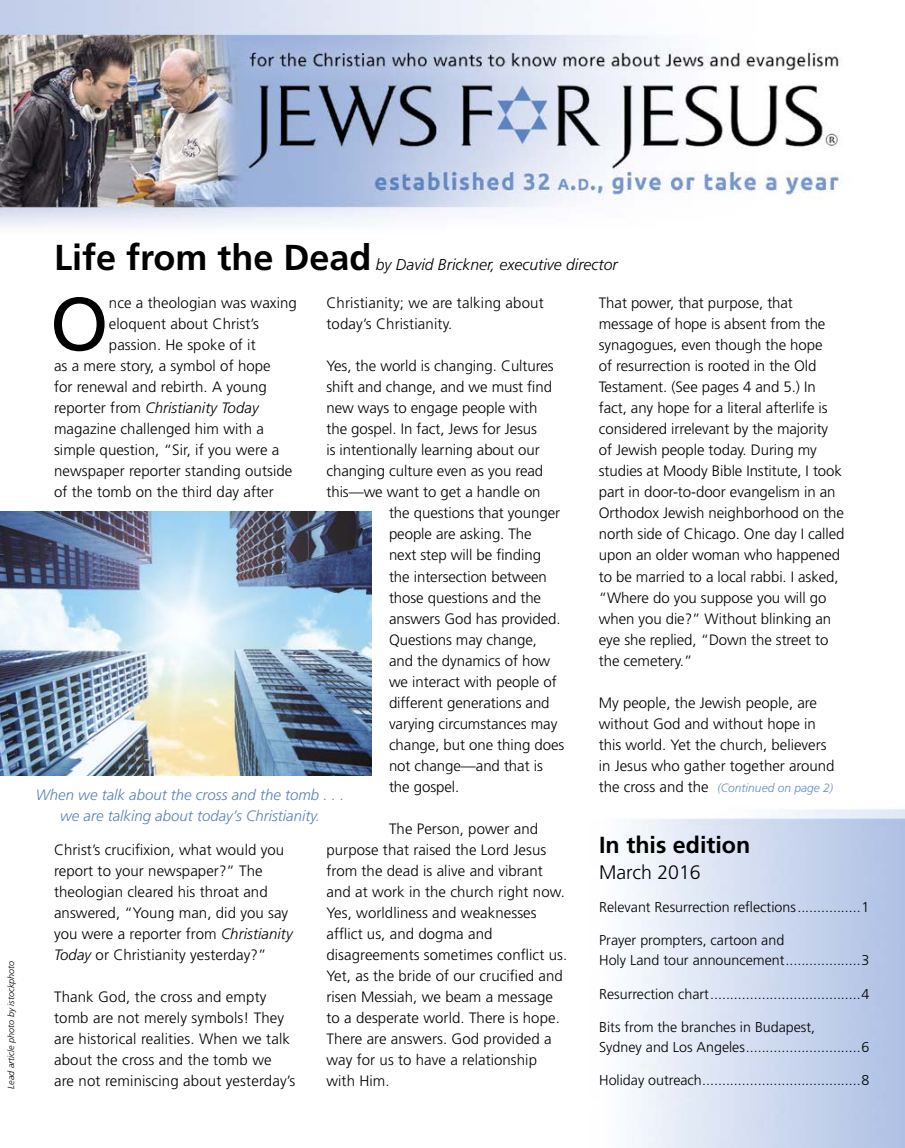
<style>
.page{position:relative;width:905px;height:1148px;background:#fff}
.page>*{position:absolute;margin:0;border:0;box-sizing:border-box;transform-origin:0 0}
.t1{font:75.15px "Frutiger";color:#000}
.t2{font:700 36px "Frutiger";color:#000}
.t3{font:700 23.25px "Frutiger";color:#000}
.t4{font:300 19.5px "Frutiger";color:#000}
.t5{font:italic 300 15.75px "Frutiger";color:#000}
.t6{font:300 15px/21px "Frutiger";letter-spacing:-.005em;color:#000}
.t7{font:italic 300 15px/21px "Frutiger";color:#5c81b7;text-align:center}
.t8{font:italic 300 15px "Frutiger";letter-spacing:.005em;color:#000}
.t9{font:300 14.25px/20.2px "Frutiger";color:#000}
.t10{font:italic 300 12px "Frutiger";color:#648dc8}
.t11{font:italic 300 9px "Frutiger";color:#000}
.s1{font-style:normal}
.s2{font-style:italic}
.s3{font-style:normal;font-size:15px;color:#000}
</style>
<div class="page">
<img style="left:0;top:0;width:842px;height:227px">
<img style="left:0;top:511px;width:371px;height:264px">
<p class="t11" style="left:6px;top:1088px;width:130px;rotate:-90deg">Lead article photo by istockphoto</p>
<h2 class="t2" style="left:54px;top:236px;width:319px">Life from the Dead</h2>
<p class="t5" style="left:376px;top:255px;width:243px">by David Brickner, executive director</p>
<h1 class="t1" style="left:50px;top:280px;width:60px">O</h1>
<p class="t6" style="left:109px;top:293px;width:189px">nce a theologian was waxing</p>
<p class="t6" style="left:326px;top:293px;width:219px">Christianity; we are talking about today’s Christianity.</p>
<p class="t6" style="left:326px;top:356px;width:229px">Yes, the world is changing. Cultures</p>
<p class="t6" style="left:326px;top:377px;width:227px">shift and change, and we must find</p>
<p class="t6" style="left:326px;top:398px;width:212px">new ways to engage people with</p>
<p class="t6" style="left:326px;top:419px;width:212px">the gospel. In fact, Jews for Jesus</p>
<p class="t6" style="left:326px;top:440px;width:215px">is intentionally learning about our</p>
<p class="t6" style="left:326px;top:461px;width:218px">changing culture even as you read</p>
<p class="t6" style="left:326px;top:482px;width:216px">this—we want to get a handle on</p>
<p class="t6" style="left:389px;top:503px;width:173px">the questions that younger</p>
<p class="t6" style="left:389px;top:524px;width:144px">people are asking. The</p>
<p class="t6" style="left:389px;top:545px;width:153px">next step will be finding</p>
<p class="t6" style="left:389px;top:566px;width:159px">the intersection between</p>
<p class="t6" style="left:389px;top:587px;width:154px">those questions and the</p>
<p class="t6" style="left:389px;top:608px;width:173px">answers God has provided.</p>
<p class="t6" style="left:389px;top:629px;width:149px">Questions may change,</p>
<p class="t6" style="left:389px;top:650px;width:163px">and the dynamics of how</p>
<p class="t6" style="left:389px;top:671px;width:169px">we interact with people of</p>
<p class="t6" style="left:389px;top:692px;width:162px">different generations and</p>
<p class="t6" style="left:389px;top:713px;width:170px">varying circumstances may</p>
<p class="t6" style="left:389px;top:734px;width:177px">change, but one thing does</p>
<p class="t6" style="left:389px;top:755px;width:155px">not change—and that is</p>
<p class="t6" style="left:389px;top:776px;width:72px">the gospel.</p>
<p class="t6" style="left:326px;top:818px;width:242px;text-indent:63px">The Person, power and purpose that raised the Lord Jesus from the dead is alive and vibrant and at work in the church right now.<br>Yes, worldliness and weaknesses afflict us, and dogma and disagreements sometimes conflict us.<br>Yet, as the bride of our crucified and risen Messiah, we beam a message to a desperate world. There is hope.<br>There are answers. God provided a way for us to have a relationship with Him.</p>
<p class="t6" style="left:109px;top:314px;width:152px">eloquent about Christ’s</p>
<p class="t6" style="left:109px;top:335px;width:148px">passion. He spoke of it</p>
<p class="t6" style="left:54px;top:356px;width:218px">as a mere story, a symbol of hope</p>
<p class="t6" style="left:54px;top:377px;width:214px">for renewal and rebirth. A young</p>
<p class="t8" style="left:54px;top:399px;width:206px"><span class="s1">reporter from</span> Christianity Today</p>
<p class="t6" style="left:54px;top:419px;width:211px">magazine challenged him with a</p>
<p class="t6" style="left:54px;top:440px;width:227px">simple question, “Sir, if you were a</p>
<p class="t6" style="left:54px;top:461px;width:240px">newspaper reporter standing outside</p>
<p class="t6" style="left:54px;top:482px;width:221px">of the tomb on the third day after</p>
<p class="t7" style="left:36px;top:784px;width:310px">When we talk about the cross and the tomb . . . we are talking about today’s Christianity.</p>
<p class="t6" style="left:54px;top:839px;width:240px">Christ’s crucifixion, what would you report to your newspaper?” The theologian cleared his throat and answered, “Young man, did you say you were a reporter from <span class="s2">Christianity Today</span> or Christianity yesterday?”</p>
<p class="t6" style="left:54px;top:986px;width:243px">Thank God, the cross and empty tomb are not merely symbols! They are historical realities. When we talk about the cross and the tomb we are not reminiscing about yesterday’s</p>
<p class="t6" style="left:599px;top:293px;width:247px">That power, that purpose, that message of hope is absent from the synagogues, even though the hope<br>of resurrection is rooted in the Old Testament. (See pages 4 and 5.) In fact, any hope for a literal afterlife is considered irrelevant by the majority of Jewish people today. During my studies at Moody Bible Institute, I took part in door-to-door evangelism in an Orthodox Jewish neighborhood on the north side of Chicago. One day I called upon an older woman who happened to be married to a local rabbi. I asked, “Where do you suppose you will go when you die?” Without blinking an eye she replied, “Down the street to the cemetery.”</p>
<p class="t6" style="left:599px;top:692px;width:237px">My people, the Jewish people, are without God and without hope in this world. Yet the church, believers in Jesus who gather together around</p>
<p class="t10" style="left:599px;top:780px;width:236px"><span class="s3">the cross and the</span> (Continued on page 2)</p>
<h3 class="t3" style="left:599px;top:831px;width:153px">In this edition</h3>
<h3 class="t4" style="left:599px;top:861px;width:103px">March 2016</h3>
<p class="t9" style="left:599px;top:897px;width:271px">Relevant Resurrection reflections................1</p>
<p class="t9" style="left:599px;top:930px;width:271px">Prayer prompters, cartoon and<br>Holy Land tour announcement...................3</p>
<p class="t9" style="left:599px;top:983px;width:271px">Resurrection chart......................................4</p>
<p class="t9" style="left:599px;top:1017px;width:271px">Bits from the branches in Budapest,<br>Sydney and Los Angeles.............................6</p>
<p class="t9" style="left:599px;top:1070px;width:271px">Holiday outreach........................................8</p>
</div>
